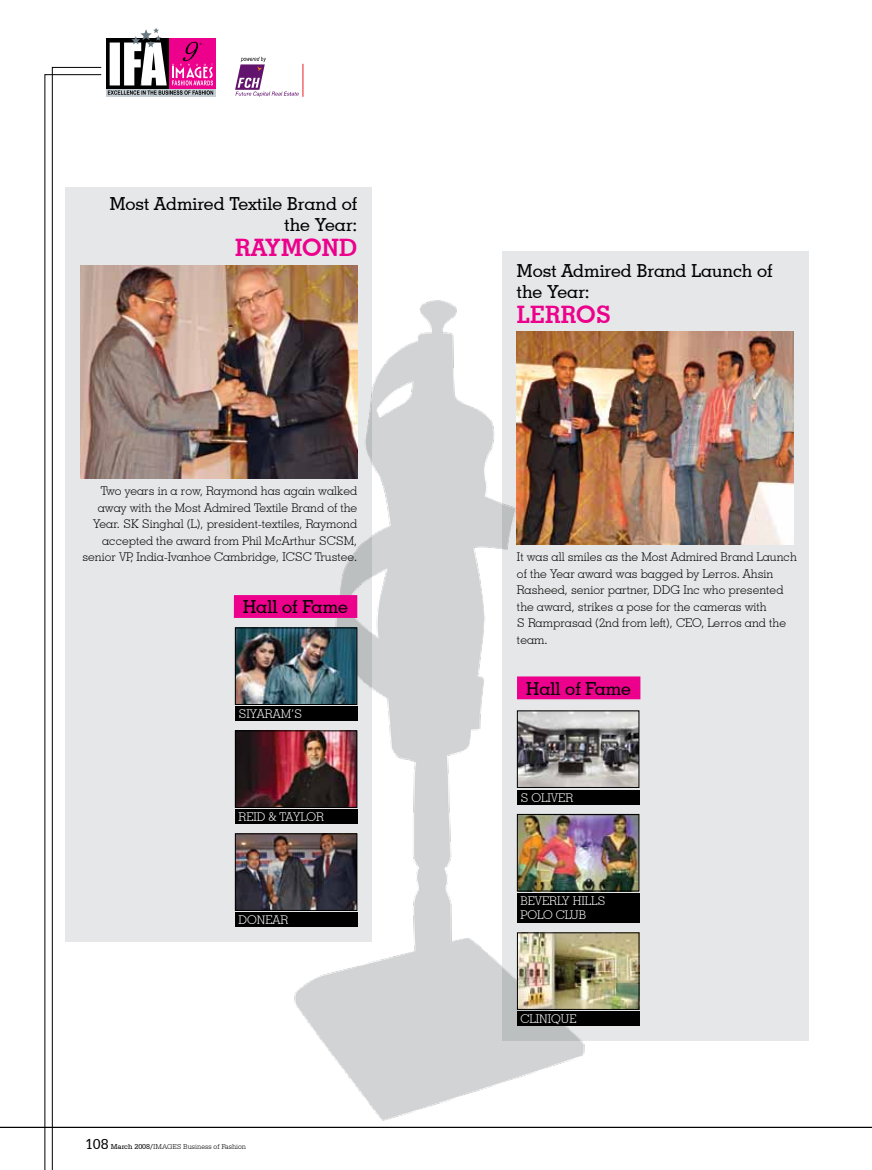
<style>
.page{position:relative;width:872px;height:1170px;background:#fff}
.page>*{position:absolute;margin:0;border:0;box-sizing:border-box;transform-origin:0 0}
.t1{font:700 24px "Geometric Slab 703 BT";color:#ec008c}
.t2{font:500 18px/21px "Geometric Slab 703 BT";color:#000}
.t3{font:300 12px/16.5px "Geometric Slab 703 BT";color:#000}
.t4{font:300 12px/14.4px "Geometric Slab 703 BT";color:#fff}
.t5{font:300 7.5px "Serifa BT";color:#000}
.s1{font-weight:400;font-size:15px}
.s2{font-weight:400}
</style>
<div class="page">
<svg style="left:44px;top:74px;width:58px;height:1095px"></svg>
<hr style="left:303px;top:64px;width:1px;height:33px;background:#ed1d24">
<div style="left:106px;top:88px;width:109px;height:9px;background:#c4ced4"></div>
<div style="left:169px;top:38px;width:46px;height:50px;background:#ec008c"></div>
<div style="left:106px;top:38px;width:63px;height:50px;background:#000"></div>
<svg style="left:108px;top:28px;width:106px;height:67px"></svg>
<svg style="left:235px;top:57px;width:64px;height:40px"></svg>
<hr style="left:0;top:1126px;width:872px;height:1px;background:#000">
<img style="left:288px;top:300px;width:301px;height:821px">
<div style="left:502px;top:251px;width:306px;height:789px;background:#e6e7e8"></div>
<div style="left:65px;top:187px;width:307px;height:754px;background:#e6e7e8"></div>
<div style="left:517px;top:676px;width:123px;height:23px;background:#ec008c"></div>
<img style="left:517px;top:332px;width:276px;height:212px">
<img style="left:81px;top:265px;width:276px;height:213px">
<img style="left:519px;top:934px;width:118px;height:73px">
<img style="left:519px;top:816px;width:118px;height:73px">
<div style="left:517px;top:814px;width:122px;height:77px;border:1px solid #000"></div>
<img style="left:519px;top:712px;width:118px;height:73px">
<div style="left:517px;top:710px;width:122px;height:77px;border:1px solid #000"></div>
<div style="left:517px;top:790px;width:122px;height:14px;background:#000"></div>
<div style="left:517px;top:893px;width:122px;height:29px;background:#000"></div>
<div style="left:517px;top:1011px;width:122px;height:14px;background:#000"></div>
<div style="left:234px;top:595px;width:123px;height:23px;background:#ec008c"></div>
<img style="left:237px;top:835px;width:118px;height:73px">
<div style="left:235px;top:833px;width:122px;height:77px;border:1px solid #000"></div>
<img style="left:237px;top:629px;width:118px;height:73px">
<div style="left:235px;top:627px;width:122px;height:77px;border:1px solid #000"></div>
<img style="left:237px;top:732px;width:118px;height:73px">
<div style="left:235px;top:730px;width:122px;height:77px;border:1px solid #000"></div>
<div style="left:235px;top:706px;width:122px;height:15px;background:#000"></div>
<div style="left:235px;top:809px;width:122px;height:14px;background:#000"></div>
<div style="left:235px;top:912px;width:122px;height:14px;background:#000"></div>
<h2 class="t2" style="left:110px;top:193px;width:249px;text-align:right">Most Admired Textile Brand of the Year:</h2>
<h1 class="t1" style="left:235px;top:233px;width:123px">RAYMOND</h1>
<p class="t3" style="left:82px;top:482px;width:276px;text-align:right">Two years in a row, Raymond has again walked away with the Most Admired Textile Brand of the Year. SK Singhal (L), president-textiles, Raymond accepted the award from Phil McArthur SCSM, senior VP, India-Ivanhoe Cambridge, ICSC Trustee.</p>
<h2 class="t2" style="left:243px;top:596px;width:106px">Hall of Fame</h2>
<p class="t4" style="left:238px;top:706px;width:65px">SIYARAM’S</p>
<p class="t4" style="left:238px;top:809px;width:87px">REID &amp; TAYLOR</p>
<p class="t4" style="left:238px;top:912px;width:51px">DONEAR</p>
<p class="t5" style="left:85px;top:1141px;width:163px"><span class="s1">108</span> <span class="s2">March 2008/</span>IMAGES Business of Fashion</p>
<h2 class="t2" style="left:517px;top:260px;width:257px">Most Admired Brand Launch of the Year:</h2>
<h1 class="t1" style="left:517px;top:300px;width:93px">LERROS</h1>
<p class="t3" style="left:517px;top:548px;width:281px">It was all smiles as the Most Admired Brand Launch of the Year award was bagged by Lerros. Ahsin Rasheed, senior partner, DDG Inc who presented the award, strikes a pose for the cameras with<br>S Ramprasad (2nd from left), CEO, Lerros and the team.</p>
<h2 class="t2" style="left:526px;top:677px;width:106px">Hall of Fame</h2>
<p class="t4" style="left:520px;top:790px;width:54px">S OLIVER</p>
<p class="t4" style="left:520px;top:893px;width:86px">BEVERLY HILLS<br>POLO CLUB</p>
<p class="t4" style="left:520px;top:1011px;width:57px">CLINIQUE</p>
</div>
